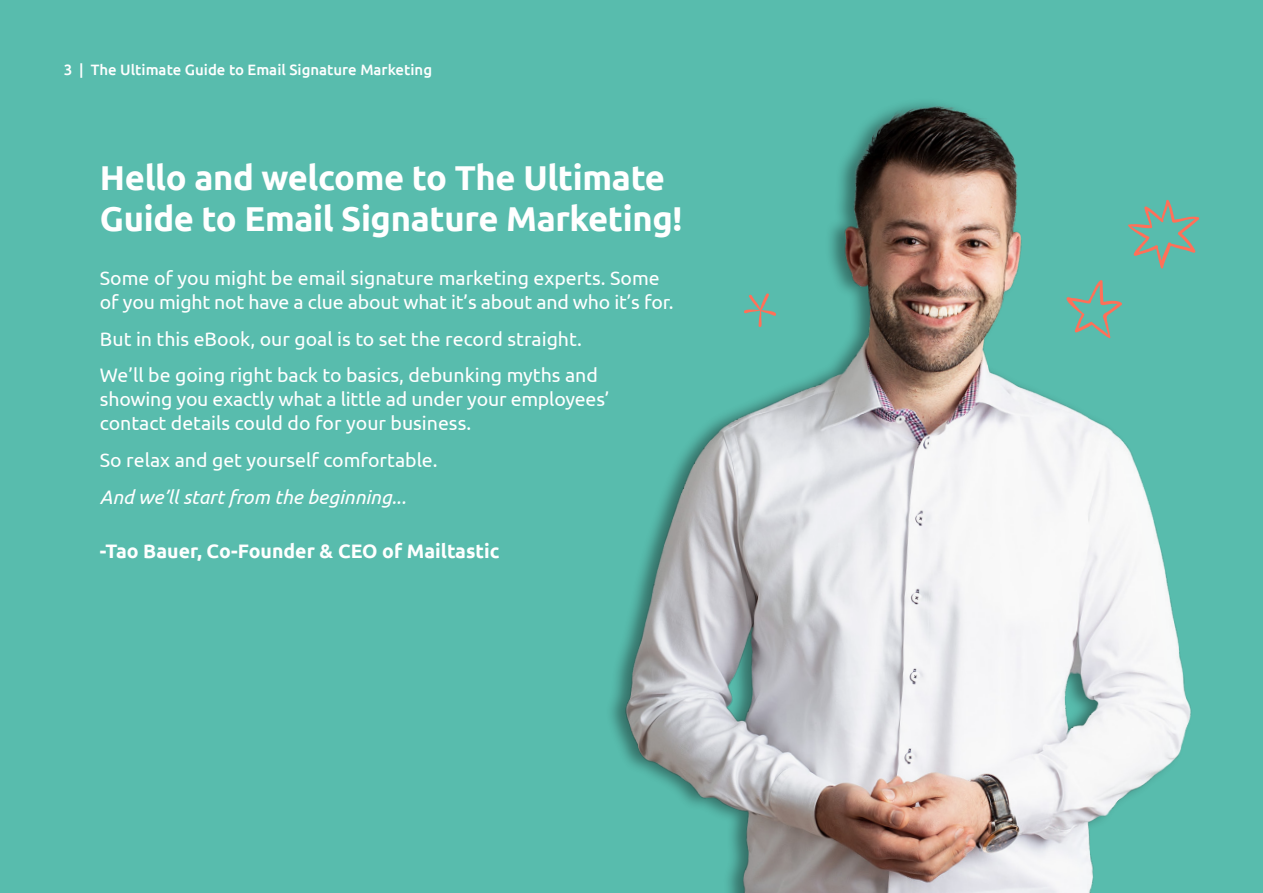
<style>
.page{position:relative;width:1263px;height:893px;background:#58bcad}
.page>*{position:absolute;margin:0;border:0;box-sizing:border-box;transform-origin:0 0}
.t1{font:700 34.5px/40.5px "Ubuntu";letter-spacing:-.01em;color:#fff}
.t2{font:19.5px/24px "Ubuntu";color:#fff}
.t3{font:700 19.5px "Ubuntu";color:#fff}
.t4{font:italic 19.5px "Ubuntu";color:#fff}
.t5{font:500 15px "Ubuntu";color:#fff}
</style>
<div class="page">
<img style="left:611px;top:103px;width:589px;height:790px">
<svg style="left:743px;top:293px;width:34px;height:35px"></svg>
<svg style="left:1066px;top:280px;width:56px;height:58px"></svg>
<svg style="left:1128px;top:199px;width:71px;height:70px"></svg>
<p class="t5" style="left:64px;top:61px;width:370px">3 | The Ultimate Guide to Email Signature Marketing</p>
<h1 class="t1" style="left:100px;top:157px;width:584px">Hello and welcome to The Ultimate<br>Guide to Email Signature Marketing!</h1>
<p class="t2" style="left:100px;top:265px;width:575px">Some of you might be email signature marketing experts. Some of you might not have a clue about what it’s about and who it’s for.</p>
<p class="t2" style="left:100px;top:320px;width:499px;line-height:36.8px">But in this eBook, our goal is to set the record straight.<br>We’ll be going right back to basics, debunking myths and</p>
<p class="t2" style="left:100px;top:387px;width:511px">showing you exactly what a little ad under your employees’ contact details could do for your business.</p>
<p class="t2" style="left:100px;top:447px;width:339px">So relax and get yourself comfortable.</p>
<p class="t4" style="left:100px;top:485px;width:308px">And we’ll start from the beginning...</p>
<p class="t3" style="left:100px;top:539px;width:401px">-Tao Bauer, Co-Founder &amp; CEO of Mailtastic</p>
</div>
